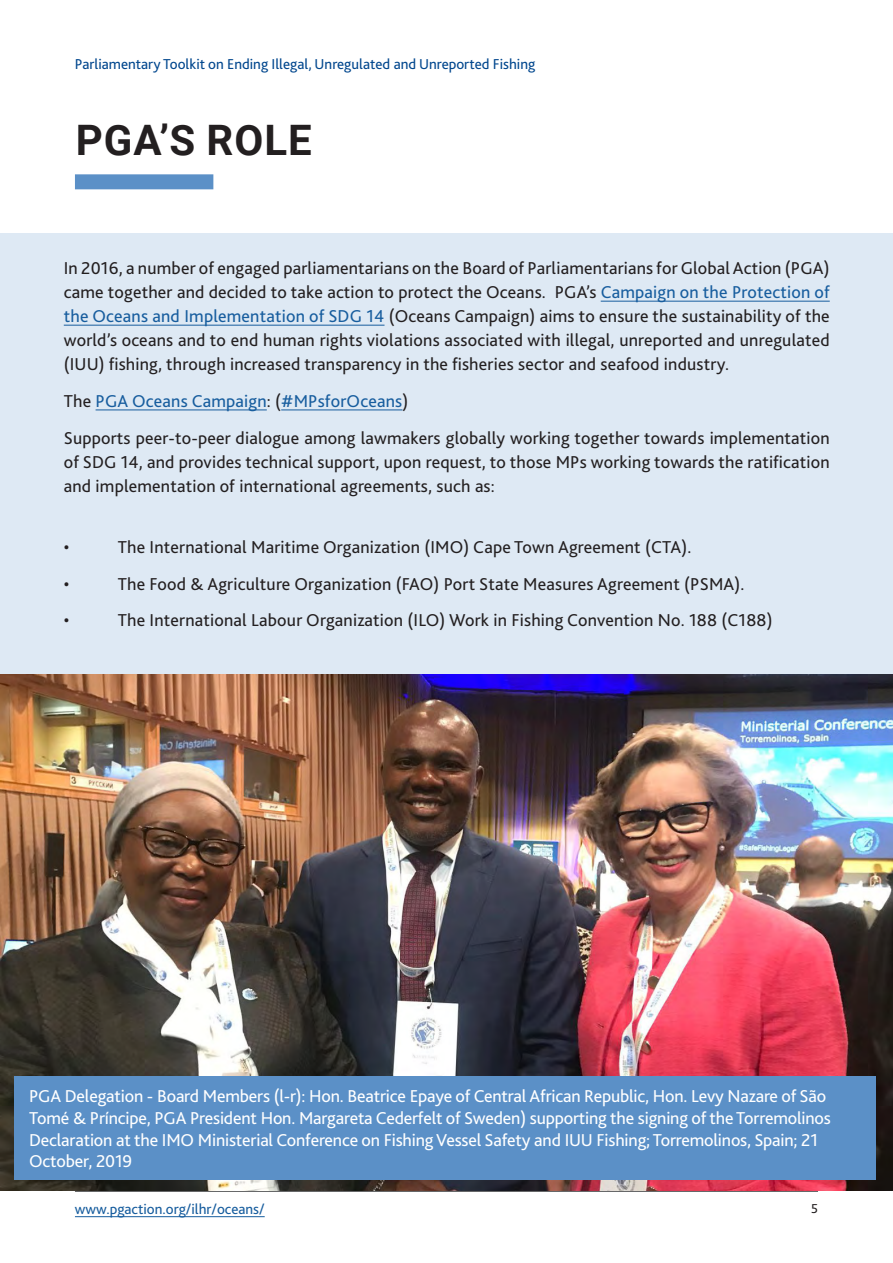
<style>
.page{position:relative;width:893px;height:1263px;background:#fff}
.page>*{position:absolute;margin:0;border:0;box-sizing:border-box;transform-origin:0 0}
.Headline{font:700 42px "Roboto";letter-spacing:.025em;color:#231f20}
.t1{font:18px/24px "Bliss 2";letter-spacing:.01em;color:#231f20;text-align:justify}
.Headline-2{font:18px/21.6px "Bliss 2";letter-spacing:-.01em;color:#fff}
.t2{font:18px "Bliss 2";letter-spacing:.01em;color:#175d9e}
.t3{font:15px "Bliss 2";color:#02478e}
.t4{font:15px "Bliss 2";color:#175d9e}
.t5{font:13.5px "Bliss 2";color:#231f20}
.s1{color:#175d9e}
.s2{color:#231f20}
</style>
<div class="page">
<hr style="left:75px;top:1216px;width:190px;height:1px;background:#175d9e">
<hr style="left:75px;top:1191px;width:743px;height:1px;background:#4b4c4d">
<div style="left:0;top:234px;width:893px;height:440px;background:#dee9f4"></div>
<hr style="left:601px;top:301px;width:229px;height:1px;background:#175d9e">
<hr style="left:64px;top:325px;width:320px;height:1px;background:#175d9e">
<hr style="left:96px;top:409px;width:171px;height:1px;background:#175d9e">
<hr style="left:281px;top:409px;width:121px;height:1px;background:#175d9e">
<div style="left:75px;top:174px;width:138px;height:15px;background:#5b90c7"></div>
<img style="left:0;top:674px;width:893px;height:517px">
<div style="left:14px;top:1076px;width:862px;height:103px;background:#5b90c7"></div>
<p class="t3" style="left:75px;top:55px;width:462px">Parliamentary Toolkit on Ending Illegal, Unregulated and Unreported Fishing</p>
<p class="Headline" style="left:76px;top:110px;width:238px">PGA’S ROLE</p>
<p class="t1" style="left:64px;top:256px;width:767px">In 2016, a number of engaged parliamentarians on the Board of Parliamentarians for Global Action (PGA) came together and decided to take action to protect the Oceans. PGA’s <span class="s1">Campaign on the Protection of the Oceans and Implementation of SDG 14</span> (Oceans Campaign) aims to ensure the sustainability of the world’s oceans and to end human rights violations associated with illegal, unreported and unregulated (IUU) fishing, through increased transparency in the fisheries sector and seafood industry.</p>
<p class="t2" style="left:64px;top:390px;width:346px"><span class="s2">The</span> PGA Oceans Campaign<span class="s2">: (</span>#MPsforOceans<span class="s2">)</span></p>
<p class="t1" style="left:64px;top:426px;width:767px">Supports peer-to-peer dialogue among lawmakers globally working together towards implementation of SDG 14, and provides technical support, upon request, to those MPs working towards the ratification and implementation of international agreements, such as:</p>
<p class="t1" style="left:64px;top:535px;width:7px">•</p>
<p class="t1" style="left:118px;top:535px;width:575px">The International Maritime Organization (IMO) Cape Town Agreement (CTA).</p>
<p class="t1" style="left:64px;top:571px;width:7px">•</p>
<p class="t1" style="left:118px;top:571px;width:628px">The Food &amp; Agriculture Organization (FAO) Port State Measures Agreement (PSMA).</p>
<p class="t1" style="left:64px;top:608px;width:7px">•</p>
<p class="t1" style="left:118px;top:608px;width:656px">The International Labour Organization (ILO) Work in Fishing Convention No. 188 (C188)</p>
<p class="Headline-2" style="left:29px;top:1085px;width:803px">PGA Delegation - Board Members (l-r): Hon. Beatrice Epaye of Central African Republic, Hon. Levy Nazare of São Tomé &amp; Príncipe, PGA President Hon. Margareta Cederfelt of Sweden) supporting the signing of the Torremolinos Declaration at the IMO Ministerial Conference on Fishing Vessel Safety and IUU Fishing; Torremolinos, Spain; 21<br>October, 2019</p>
<p class="t4" style="left:75px;top:1200px;width:191px">www.pgaction.org/ilhr/oceans/</p>
<p class="t5" style="left:811px;top:1200px;width:8px">5</p>
</div>
